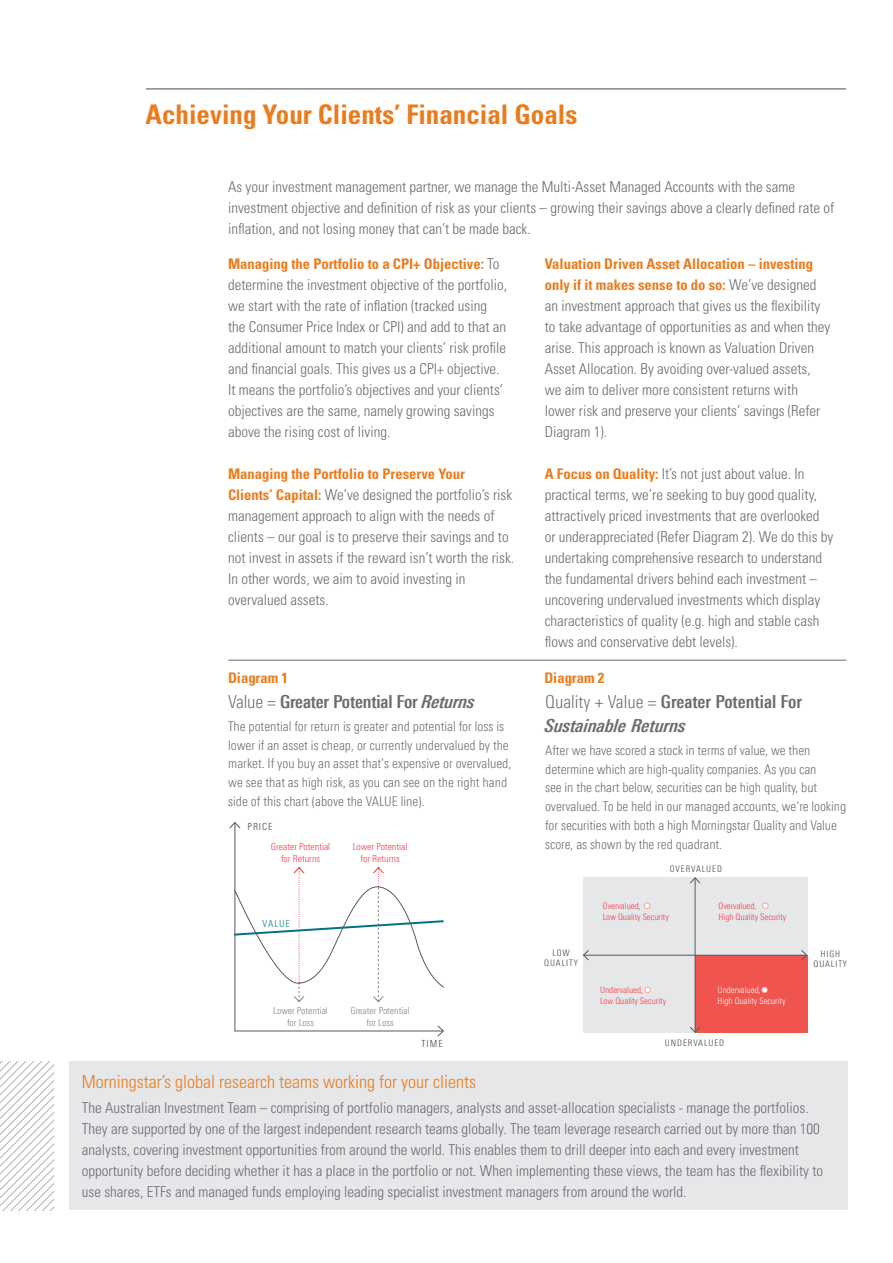
<style>
.page{position:relative;width:893px;height:1263px;background:#fff}
.page>*{position:absolute;margin:0;border:0;box-sizing:border-box;transform-origin:0 0}
.t1{font:700 condensed 27px "Univers LT Std";color:#ea7c1d}
._18UCL_white{font:700 condensed 18px/24px "Univers Nextfor MORN";letter-spacing:-.01em;color:#6c6d70}
.Body_Copy_Header{font:300 condensed 18px "Univers LT Std";color:#ea7c1d}
.Body_Copy{font:300 condensed 15px/21px "Univers LT Std";color:#6c6d70}
.Body_Copy-2{font:700 condensed 14.7px/21px "Univers LT Std";color:#ea7c1d}
.Body_Copy_Header-2{font:700 condensed 14.7px "Univers LT Std";color:#ea7c1d}
.body{font:300 condensed 13.5px/18.8px "Univers Nextfor MORN";letter-spacing:-.005em;color:#6c6d70}
.body-2{font:300 condensed 9.75px/12px "Univers Nextfor MORN";color:#ee3a41;text-align:center}
.body-3{font:300 condensed 9.75px/12px "Univers Nextfor MORN";color:#808285;text-align:center}
.chart_lable{font:300 condensed 9.75px "Univers Nextfor MORN";letter-spacing:.1em;color:#3e3e3f}
.chart_lable-2{font:300 condensed 9.75px "Univers Nextfor MORN";letter-spacing:.095em;color:#007480}
.body-4{font:300 condensed 9px/10.5px "Univers Nextfor MORN";color:#ee3a41}
.body-5{font:300 condensed 9px/10.5px "Univers Nextfor MORN";color:#fff}
.body-6{font:300 condensed 9px "Univers Nextfor MORN";letter-spacing:.1em;color:#3e3e3f}
.chart_lable-3{font:300 condensed 9px "Univers Nextfor MORN";letter-spacing:.1em;color:#3e3e3f}
.s1{font-weight:300;font-size:15px;color:#6c6d70}
.s2{font-weight:700;font-size:14.7px;color:#ea7c1d}
.s3{font-weight:300}
.s4{font-style:italic}
</style>
<div class="page">
<hr style="left:146px;top:89px;width:700px;height:1px;background:#4b4c4d">
<div style="left:69px;top:1061px;width:779px;height:148px;background:#e6e7e9"></div>
<svg style="left:229px;top:822px;width:215px;height:215px"></svg>
<div style="left:583px;top:877px;width:224px;height:156px;background:#e6e7e9"></div>
<div style="left:695px;top:955px;width:112px;height:78px;background:#f0544f"></div>
<svg style="left:762px;top:903px;width:6px;height:6px"></svg>
<div style="left:761px;top:987px;width:7px;height:6px;border:1px solid #f7a797;border-radius:50%"></div>
<svg style="left:644px;top:903px;width:6px;height:6px"></svg>
<div style="left:644px;top:987px;width:7px;height:6px;border:1px solid #f7a797;border-radius:50%"></div>
<hr style="left:583px;top:955px;width:224px;height:1px;background:#5a5a5d">
<svg style="left:583px;top:950px;width:7px;height:11px"></svg>
<svg style="left:800px;top:949px;width:8px;height:12px"></svg>
<hr style="left:695px;top:878px;width:1px;height:154px;background:#5a5a5d">
<svg style="left:690px;top:877px;width:11px;height:7px"></svg>
<svg style="left:690px;top:1026px;width:11px;height:7px"></svg>
<hr style="left:228px;top:660px;width:618px;height:1px;background:#6c6d70">
<svg style="left:0;top:1061px;width:53px;height:149px"></svg>
<p class="t1" style="left:146px;top:98px;width:433px">Achieving Your Clients’ Financial Goals</p>
<p class="Body_Copy" style="left:228px;top:176px;width:608px">As your investment management partner, we manage the Multi-Asset Managed Accounts with the same investment objective and definition of risk as your clients – growing their savings above a clearly defined rate of inflation, and not losing money that can’t be made back.</p>
<p class="Body_Copy-2" style="left:228px;top:253px;width:273px">Managing the Portfolio to a CPI+ Objective: <span class="s1">To</span></p>
<p class="Body_Copy" style="left:228px;top:274px;width:281px">determine the investment objective of the portfolio, we start with the rate of inflation (tracked using the Consumer Price Index or CPI) and add to that an additional amount to match your clients’ risk profile and financial goals. This gives us a CPI+ objective.<br>It means the portfolio’s objectives and your clients’ objectives are the same, namely growing savings above the rising cost of living.</p>
<p class="Body_Copy-2" style="left:228px;top:463px;width:239px">Managing the Portfolio to Preserve Your</p>
<p class="Body_Copy" style="left:228px;top:484px;width:288px"><span class="s2">Clients’ Capital:</span> We’ve designed the portfolio’s risk management approach to align with the needs of clients – our goal is to preserve their savings and to not invest in assets if the reward isn’t worth the risk.<br>In other words, we aim to avoid investing in overvalued assets.</p>
<p class="Body_Copy-2" style="left:545px;top:253px;width:273px">Valuation Driven Asset Allocation – investing only if it makes sense to do so: <span class="s1">We’ve designed</span></p>
<p class="Body_Copy" style="left:545px;top:295px;width:287px">an investment approach that gives us the flexibility to take advantage of opportunities as and when they arise. This approach is known as Valuation Driven Asset Allocation. By avoiding over-valued assets, we aim to deliver more consistent returns with lower risk and preserve your clients’ savings (Refer Diagram 1).</p>
<p class="Body_Copy" style="left:545px;top:463px;width:290px"><span class="s2">A Focus on Quality:</span> It’s not just about value. In practical terms, we’re seeking to buy good quality, attractively priced investments that are overlooked or underappreciated (Refer Diagram 2). We do this by undertaking comprehensive research to understand the fundamental drivers behind each investment – uncovering undervalued investments which display characteristics of quality (e.g. high and stable cash flows and conservative debt levels).</p>
<p class="Body_Copy_Header-2" style="left:228px;top:669px;width:62px">Diagram 1</p>
<p class="Body_Copy_Header-2" style="left:544px;top:669px;width:62px">Diagram 2</p>
<p class="_18UCL_white" style="left:228px;top:689px;width:248px"><span class="s3">Value =</span> Greater Potential For <span class="s4">Returns</span></p>
<p class="body" style="left:228px;top:717px;width:285px">The potential for return is greater and potential for loss is lower if an asset is cheap, or currently undervalued by the market. If you buy an asset that’s expensive or overvalued, we see that as high risk, as you can see on the right hand side of this chart (above the VALUE line).</p>
<p class="_18UCL_white" style="left:545px;top:689px;width:258px"><span class="s3">Quality + Value =</span> Greater Potential For<br><span class="s4">Sustainable Returns</span></p>
<p class="body" style="left:545px;top:741px;width:303px">After we have scored a stock in terms of value, we then determine which are high-quality companies. As you can<br>see in the chart below, securities can be high quality, but overvalued. To be held in our managed accounts, we’re looking for securities with both a high Morningstar Quality and Value score, as shown by the red quadrant.</p>
<p class="body-6" style="left:670px;top:864px;width:54px">OVERVALUED</p>
<p class="chart_lable" style="left:247px;top:821px;width:26px">PRICE</p>
<p class="body-2" style="left:271px;top:840px;width:61px">Greater Potential for Returns</p>
<p class="body-2" style="left:353px;top:840px;width:56px">Lower Potential for Returns</p>
<p class="chart_lable-2" style="left:263px;top:918px;width:29px">VALUE</p>
<p class="body-3" style="left:273px;top:1004px;width:56px">Lower Potential for Loss</p>
<p class="body-3" style="left:350px;top:1004px;width:61px">Greater Potential for Loss</p>
<p class="chart_lable" style="left:422px;top:1038px;width:23px">TIME</p>
<p class="chart_lable-3" style="left:552px;top:948px;width:19px">LOW</p>
<p class="chart_lable-3" style="left:544px;top:958px;width:35px">QUALITY</p>
<p class="body-4" style="left:603px;top:901px;width:68px">Overvalued,<br>Low Quality Security</p>
<p class="body-4" style="left:718px;top:901px;width:69px">Overvalued,<br>High Quality Security</p>
<p class="body-4" style="left:600px;top:985px;width:68px">Undervalued,<br>Low Quality Security</p>
<p class="body-5" style="left:718px;top:985px;width:69px">Undervalued,<br>High Quality Security</p>
<p class="body-6" style="left:665px;top:1037px;width:61px">UNDERVALUED</p>
<p class="chart_lable-3" style="left:820px;top:948px;width:21px">HIGH</p>
<p class="chart_lable-3" style="left:813px;top:959px;width:35px">QUALITY</p>
<p class="Body_Copy_Header" style="left:82px;top:1071px;width:396px">Morningstar’s global research teams working for your clients</p>
<p class="Body_Copy" style="left:82px;top:1097px;width:743px">The Australian Investment Team – comprising of portfolio managers, analysts and asset-allocation specialists - manage the portfolios.<br>They are supported by one of the largest independent research teams globally. The team leverage research carried out by more than 100 analysts, covering investment opportunities from around the world. This enables them to drill deeper into each and every investment opportunity before deciding whether it has a place in the portfolio or not. When implementing these views, the team has the flexibility to use shares, ETFs and managed funds employing leading specialist investment managers from around the world.</p>
</div>
